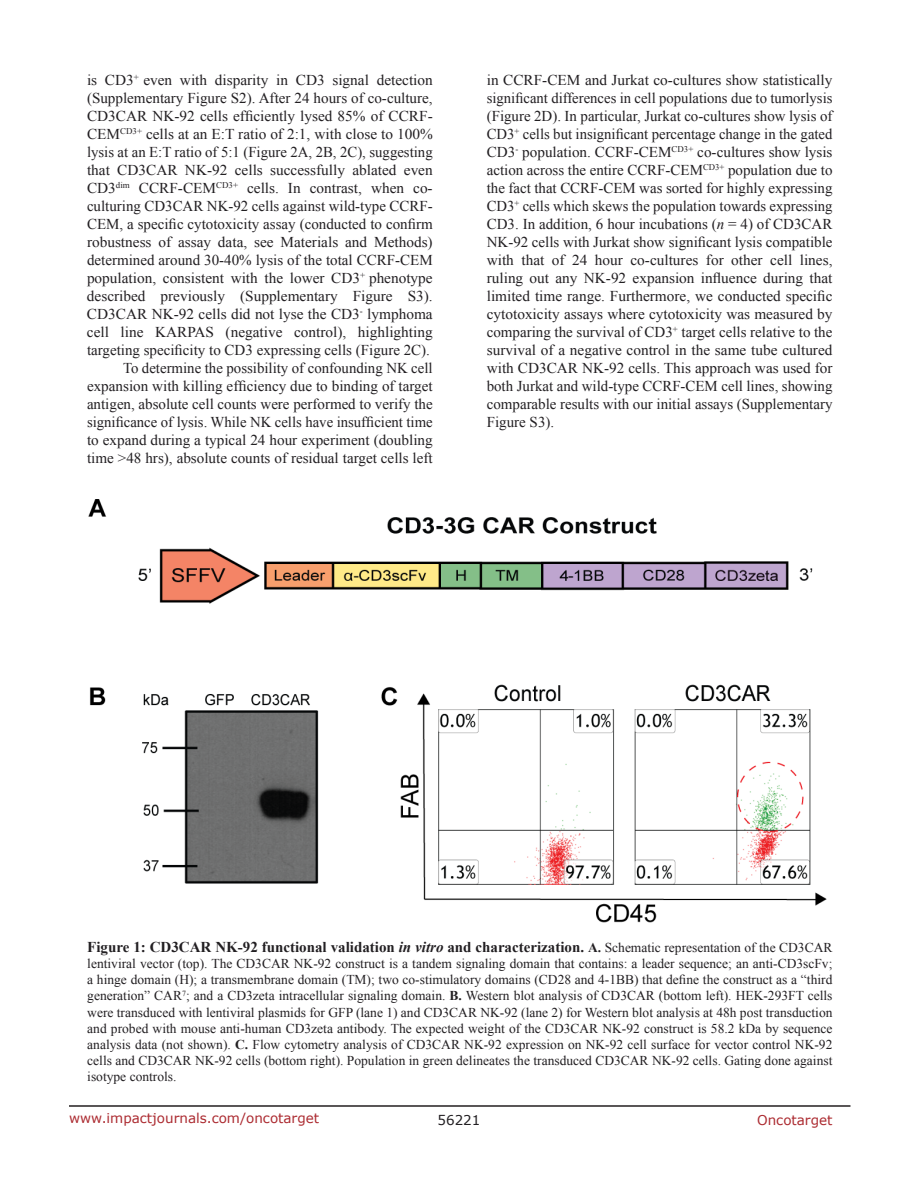
<style>
.page{position:relative;width:918px;height:1188px;background:#fff}
.page>*{position:absolute;margin:0;border:0;box-sizing:border-box;transform-origin:0 0}
.t1{font:15px/18px "Times New Roman";color:#221f22;text-align:right}
.t2{font:700 15px "Times New Roman";color:#221f22}
.t3{font:13.5px/16.2px "Times New Roman";color:#221f22;text-align:justify}
.t4{font:13.5px "Verdana";color:#ac2b31}
.t5{font:13.5px "Verdana";color:#221f22}
.s1{font-style:italic}
.s2{font-size:13.5px}
.s3{font-weight:400;font-size:13.5px}
.s4{font-weight:700}
</style>
<div class="page">
<hr style="left:69px;top:1105px;width:781px;height:2px;background:#231f20">
<img style="left:88px;top:499px;width:739px;height:424px">
<p class="t1" style="left:87px;top:71px;width:347px">is CD3<sup>+</sup> even with disparity in CD3 signal detection (Supplementary Figure S2). After 24 hours of co-culture, CD3CAR NK-92 cells efficiently lysed 85% of CCRF-CEM<sup>CD3+</sup> cells at an E:T ratio of 2:1, with close to 100% lysis at an E:T ratio of 5:1 (Figure 2A, 2B, 2C), suggesting that CD3CAR NK-92 cells successfully ablated even CD3<sup>dim</sup> CCRF-CEM<sup>CD3+</sup> cells. In contrast, when co&shy;culturing CD3CAR NK-92 cells against wild-type CCRF-CEM, a specific cytotoxicity assay (conducted to confirm robustness of assay data, see Materials and Methods) determined around 30-40% lysis of the total CCRF-CEM population, consistent with the lower CD3<sup>+</sup> phenotype described previously (Supplementary Figure S3).<br>CD3CAR NK-92 cells did not lyse the CD3<sup>-</sup> lymphoma cell line KARPAS (negative control), highlighting targeting specificity to CD3 expressing cells (Figure 2C).<br>To determine the possibility of confounding NK cell expansion with killing efficiency due to binding of target antigen, absolute cell counts were performed to verify the significance of lysis. While NK cells have insufficient time to expand during a typical 24 hour experiment (doubling time &gt;48 hrs), absolute counts of residual target cells left</p>
<p class="t1" style="left:487px;top:71px;width:347px;text-align:justify">in CCRF-CEM and Jurkat co-cultures show statistically significant differences in cell populations due to tumorlysis (Figure 2D). In particular, Jurkat co-cultures show lysis of CD3<sup>+</sup> cells but insignificant percentage change in the gated CD3<sup>-</sup> population. CCRF-CEM<sup>CD3+</sup> co-cultures show lysis action across the entire CCRF-CEM<sup>CD3+</sup> population due to the fact that CCRF-CEM was sorted for highly expressing CD3<sup>+</sup> cells which skews the population towards expressing CD3. In addition, 6 hour incubations (<span class="s1">n</span> = 4) of CD3CAR NK-92 cells with Jurkat show significant lysis compatible with that of 24 hour co-cultures for other cell lines, ruling out any NK-92 expansion influence during that limited time range. Furthermore, we conducted specific cytotoxicity assays where cytotoxicity was measured by comparing the survival of CD3<sup>+</sup> target cells relative to the survival of a negative control in the same tube cultured with CD3CAR NK-92 cells. This approach was used for both Jurkat and wild-type CCRF-CEM cell lines, showing comparable results with our initial assays (Supplementary Figure S3).</p>
<p class="t2" style="left:87px;top:936px;width:747px">Figure 1: CD3CAR NK-92 functional validation <span class="s1">in vitro</span> and characterization. <span class="s2">A.</span> <span class="s3">Schematic representation of the CD3CAR</span></p>
<p class="t3" style="left:87px;top:955px;width:747px">lentiviral vector (top). The CD3CAR NK-92 construct is a tandem signaling domain that contains: a leader sequence; an anti-CD3scFv; a hinge domain (H); a transmembrane domain (TM); two co-stimulatory domains (CD28 and 4-1BB) that define the construct as a “third generation” CAR<sup>7</sup>; and a CD3zeta intracellular signaling domain. <span class="s4">B.</span> Western blot analysis of CD3CAR (bottom left). HEK-293FT cells were transduced with lentiviral plasmids for GFP (lane 1) and CD3CAR NK-92 (lane 2) for Western blot analysis at 48h post transduction and probed with mouse anti-human CD3zeta antibody. The expected weight of the CD3CAR NK-92 construct is 58.2 kDa by sequence analysis data (not shown). <span class="s4">C.</span> Flow cytometry analysis of CD3CAR NK-92 expression on NK-92 cell surface for vector control NK-92 cells and CD3CAR NK-92 cells (bottom right). Population in green delineates the transduced CD3CAR NK-92 cells. Gating done against isotype controls.</p>
<p class="t4" style="left:69px;top:1109px;width:252px">www.impactjournals.com/oncotarget</p>
<p class="t5" style="left:438px;top:1111px;width:44px">56221</p>
<p class="t4" style="left:757px;top:1111px;width:77px">Oncotarget</p>
</div>
